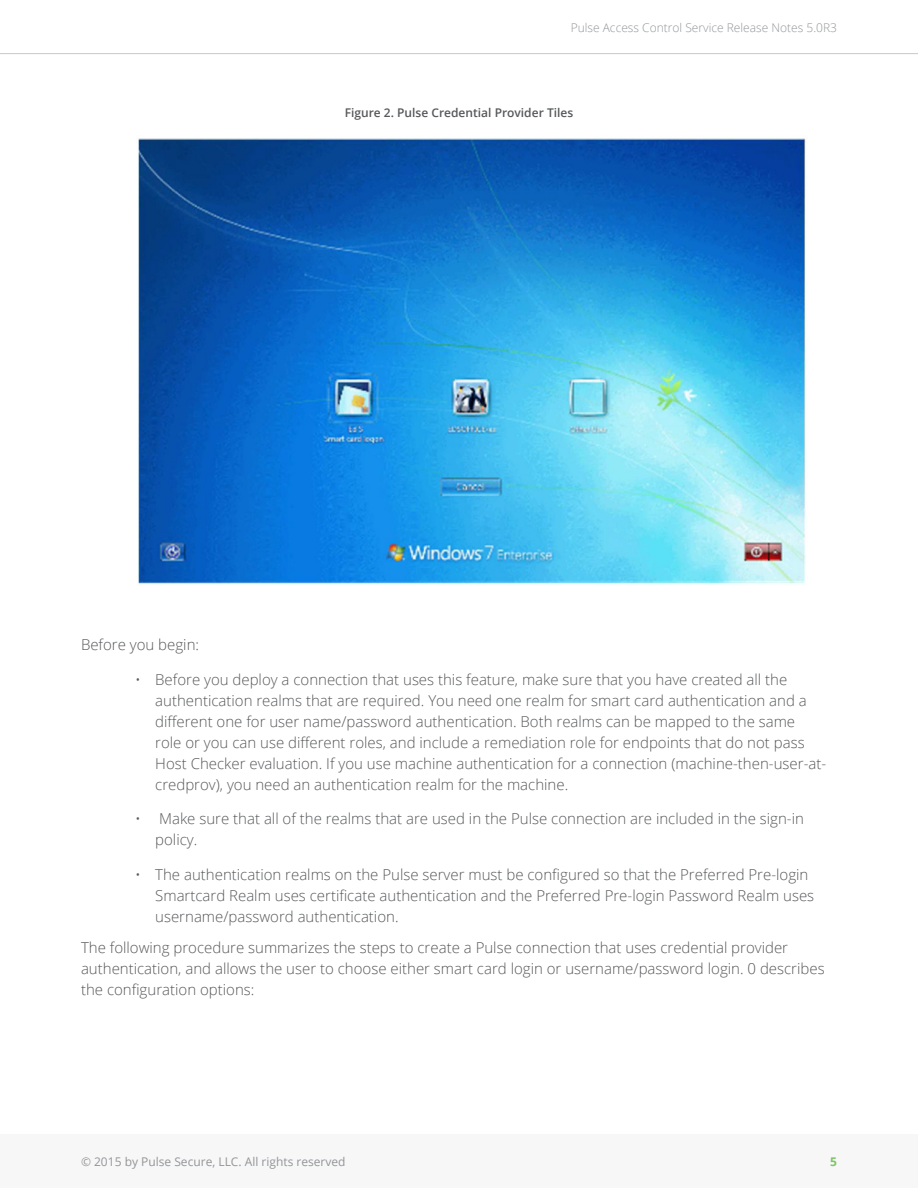
<style>
.page{position:relative;width:918px;height:1188px;background:#fff}
.page>*{position:absolute;margin:0;border:0;box-sizing:border-box;transform-origin:0 0}
.Body{font:300 15px/21px "Open Sans";color:#57585a}
.t1{font:300 12px "Open Sans";color:#939598}
.t2{font:12px "Open Sans";color:#939598}
.Figure_Caption{font:600 12px "Open Sans";color:#57585a}
.t3{font:700 12px "Open Sans";color:#7fc565}
</style>
<div class="page">
<div style="left:0;top:1134px;width:918px;height:54px;background:#f7f7f8"></div>
<hr style="left:0;top:53px;width:918px;height:1px;background:#c7c8ca">
<img style="left:138px;top:138px;width:668px;height:447px">
<p class="t1" style="left:571px;top:19px;width:268px">Pulse Access Control Service Release Notes 5.0R3</p>
<p class="Figure_Caption" style="left:345px;top:105px;width:230px">Figure 2. Pulse Credential Provider Tiles</p>
<p class="Body" style="left:81px;top:634px;width:120px">Before you begin:</p>
<p class="Body" style="left:155px;top:668px;width:673px;text-indent:-20px">• Before you deploy a connection that uses this feature, make sure that you have created all the authentication realms that are required. You need one realm for smart card authentication and a different one for user name/password authentication. Both realms can be mapped to the same<br>role or you can use different roles, and include a remediation role for endpoints that do not pass Host Checker evaluation. If you use machine authentication for a connection (machine-then-user-at&shy;credprov), you need an authentication realm for the machine.</p>
<p class="Body" style="left:155px;top:808px;width:650px;text-indent:-20px">• Make sure that all of the realms that are used in the Pulse connection are included in the sign-in policy.</p>
<p class="Body" style="left:155px;top:863px;width:660px;text-indent:-20px">• The authentication realms on the Pulse server must be configured so that the Preferred Pre-login<br>Smartcard Realm uses certificate authentication and the Preferred Pre-login Password Realm uses username/password authentication.</p>
<p class="Body" style="left:81px;top:937px;width:745px">The following procedure summarizes the steps to create a Pulse connection that uses credential provider authentication, and allows the user to choose either smart card login or username/password login. 0 describes the configuration options:</p>
<p class="t2" style="left:81px;top:1153px;width:266px">© 2015 by Pulse Secure, LLC. All rights reserved</p>
<p class="t3" style="left:830px;top:1153px;width:8px">5</p>
</div>
